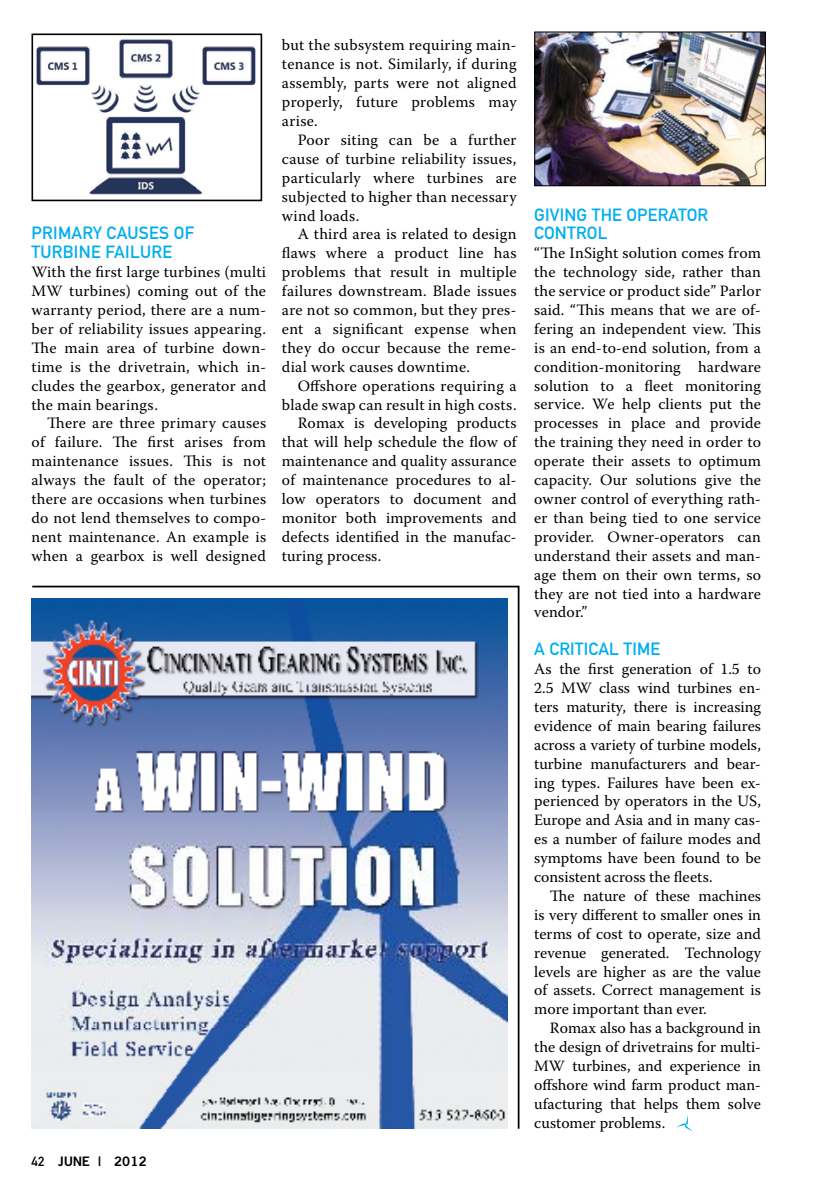
<style>
.page{position:relative;width:819px;height:1197px;background:#fff}
.page>*{position:absolute;margin:0;border:0;box-sizing:border-box;transform-origin:0 0}
.t1{font:17.5px/18.9px "DIN Mittelschrift Alternate";letter-spacing:.01em;color:#00aeef}
.t2{font:15.75px/18.9px "Warnock Pro";letter-spacing:.01em;color:#000;text-align:justify}
.t3{font:13.12px "Trade Gothic Bold Two";letter-spacing:-.005em;color:#000}
.s1{font-family:"DIN Mittelschrift Alternate"}
</style>
<div class="page">
<img style="left:36px;top:39px;width:220px;height:156px">
<div style="left:32px;top:34px;width:230px;height:167px;border:2px solid #000"></div>
<img style="left:536px;top:34px;width:228px;height:150px">
<div style="left:534px;top:32px;width:232px;height:154px;border:1px solid #000"></div>
<img style="left:31px;top:585px;width:489px;height:544px">
<svg style="left:676px;top:1115px;width:17px;height:16px"></svg>
<p class="t1" style="left:32px;top:224px;width:154px;text-indent:118px">ES OF<br>TURBINE FAILURE</p>
<p class="t2" style="left:32px;top:262px;width:236px">With the first large turbines (multi MW turbines) coming out of the warranty period, there are a num&shy;ber of reliability issues appearing.<br>The main area of turbine down&shy;time is the drivetrain, which in&shy;cludes the gearbox, generator and the main bearings.</p>
<p class="t2" style="left:32px;top:414px;width:236px;text-indent:16px">There are three primary causes of failure. The first arises from maintenance issues. This is not always the fault of the operator; there are occasions when turbines do not lend themselves to compo&shy;nent maintenance. An example is when a gearbox is well designed</p>
<p class="t1" style="left:32px;top:224px;width:97px">PRIMARY CAUS</p>
<p class="t2" style="left:282px;top:36px;width:236px">but the subsystem requiring main&shy;tenance is not. Similarly, if during assembly, parts were not aligned properly, future problems may arise.</p>
<p class="t2" style="left:282px;top:130px;width:236px;text-indent:16px">Poor siting can be a further cause of turbine reliability issues, particularly where turbines are subjected to higher than necessary wind loads.</p>
<p class="t2" style="left:282px;top:225px;width:236px;text-indent:16px">A third area is related to design flaws where a product line has problems that result in multiple failures downstream. Blade issues are not so common, but they pres&shy;ent a significant expense when they do occur because the reme&shy;dial work causes downtime.</p>
<p class="t2" style="left:298px;top:376px;width:220px">Offshore operations requiring a</p>
<p class="t2" style="left:282px;top:395px;width:236px">blade swap can result in high costs.</p>
<p class="t2" style="left:298px;top:414px;width:220px">Romax is developing products</p>
<p class="t2" style="left:282px;top:432px;width:236px">that will help schedule the flow of</p>
<p class="t2" style="left:282px;top:451px;width:236px">maintenance and quality assurance</p>
<p class="t2" style="left:282px;top:470px;width:236px">of maintenance procedures to al-</p>
<p class="t2" style="left:282px;top:489px;width:236px">low operators to document and</p>
<p class="t2" style="left:282px;top:508px;width:236px">monitor both improvements and</p>
<p class="t2" style="left:282px;top:527px;width:236px">defects identified in the manufac-</p>
<p class="t2" style="left:282px;top:546px;width:101px">turing process.</p>
<p class="t3" style="left:32px;top:1153px;width:117px"><span class="s1">42</span> JUNE | 2012</p>
<p class="t1" style="left:534px;top:205px;width:176px">GIVING THE OPERATOR<br>CONTROL</p>
<p class="t2" style="left:534px;top:243px;width:228px">“The InSight solution comes from the technology side, rather than the service or product side” Parlor said. “This means that we are of&shy;fering an independent view. This is an end-to-end solution, from a condition-monitoring hardware solution to a fleet monitoring service. We help clients put the processes in place and provide the training they need in order to operate their assets to optimum capacity. Our solutions give the owner control of everything rath&shy;er than being tied to one service provider. Owner-operators can understand their assets and man&shy;age them on their own terms, so they are not tied into a hardware vendor.”</p>
<p class="t1" style="left:534px;top:640px;width:128px">A CRITICAL TIM E</p>
<p class="t2" style="left:534px;top:659px;width:228px">As the first generation of 1.5 to 2.5 MW class wind turbines en&shy;ters maturity, there is increasing evidence of main bearing failures across a variety of turbine models, turbine manufacturers and bear&shy;ing types. Failures have been ex&shy;perienced by operators in the US, Europe and Asia and in many cas&shy;es a number of failure modes and symptoms have been found to be consistent across the fleets.</p>
<p class="t2" style="left:534px;top:886px;width:228px;text-indent:16px">The nature of these machines is very different to smaller ones in terms of cost to operate, size and revenue generated. Technology levels are higher as are the value of assets. Correct management is more important than ever.</p>
<p class="t2" style="left:534px;top:1018px;width:228px;text-indent:16px">Romax also has a background in the design of drivetrains for multi-MW turbines, and experience in offshore wind farm product man&shy;ufacturing that helps them solve customer problems.</p>
</div>
